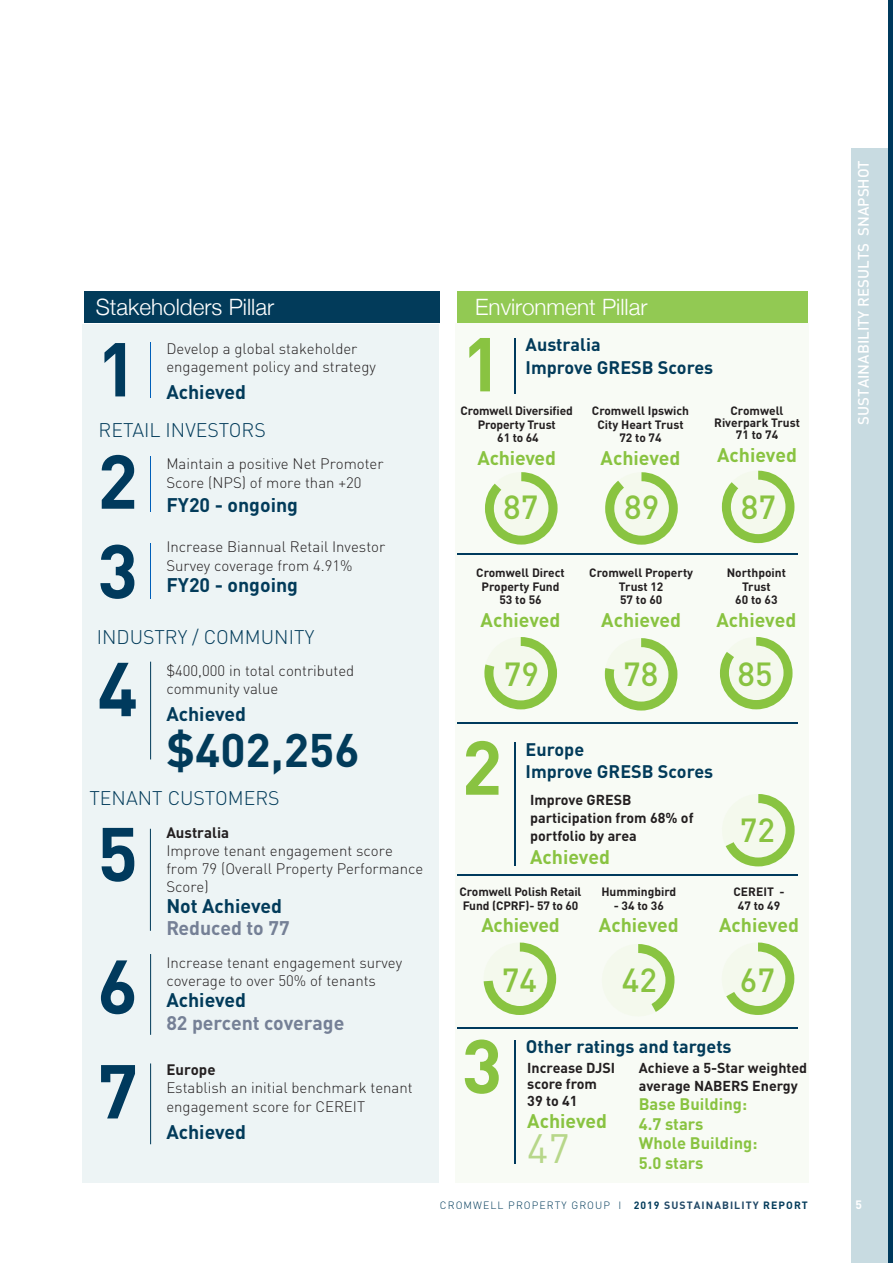
<style>
.page{position:relative;width:893px;height:1263px;background:#fff}
.page>*{position:absolute;margin:0;border:0;box-sizing:border-box;transform-origin:0 0}
.Paragraph_Style_1{font:700 75px "DINOT";color:#003a5d}
.Paragraph_Style_1-2{font:700 75px "DINOT";color:#89c341}
.Paragraph_Style_1-3{font:700 46.5px "DINOT";color:#023b5a}
.Paragraph_Style_1-4{font:40.5px "DINOT";color:#b7d78a}
.Paragraph_Style_1-5{font:500 33px "DINOT";color:#89c341}
.Heading_2{font:300 22.5px "Helvetica Neue";color:#fff}
.Paragraph_Style_1-6{font:700 19.5px "DINOT";color:#89c341}
.Paragraph_Style_1-7{font:700 19.5px/22.5px "DINOT";color:#023b5a}
.Paragraph_Style_1-8{font:300 19.5px "DINOT";color:#023b5a}
.Paragraph_Style_1-9{font:700 19.5px/22.5px "DINOT";color:#758096}
.MAIN_Body_text{font:700 18px/22.5px "DINOT";color:#023b5a}
.Paragraph_Style_1-10{font:700 16.5px/19.5px "DINOT";color:#89c341}
.Paragraph_Style_1-11{font:300 15px/18px "DIN";color:#231f20}
.Heading_2-2{font:500 15px "DIN";color:#fff}
.Paragraph_Style_1-12{font:700 14.25px/18px "DINOT";color:#231f20}
.Paragraph_Style_1-13{font:700 12px/13.5px "DINOT";color:#231f20;text-align:center}
.t1{font:700 12px "DIN";color:#fff}
.t2{font:300 10.5px "DIN";letter-spacing:.1em;color:#023b5a}
.s1{font-weight:700}
.s2{color:#758096}
.s3{color:#023b5a}
.s4{font-weight:700;color:#204765}
</style>
<div class="page">
<div style="left:82px;top:325px;width:357px;height:858px;background:#edf4f5"></div>
<div style="left:455px;top:323px;width:354px;height:860px;background:#f8fbf5"></div>
<hr style="left:150px;top:543px;width:1px;height:56px;background:#005fb9">
<hr style="left:150px;top:456px;width:1px;height:55px;background:#005fb9">
<hr style="left:150px;top:342px;width:1px;height:56px;background:#005fb9">
<div style="left:84px;top:292px;width:355px;height:31px;background:#023b5a"></div>
<hr style="left:150px;top:829px;width:1px;height:102px;background:#023b5a">
<hr style="left:150px;top:662px;width:1px;height:97px;background:#023b5a">
<hr style="left:150px;top:954px;width:1px;height:81px;background:#023b5a">
<hr style="left:150px;top:1063px;width:1px;height:81px;background:#023b5a">
<div style="left:457px;top:292px;width:350px;height:31px;background:#92c953"></div>
<svg style="left:485px;top:472px;width:73px;height:73px"></svg>
<div style="left:494px;top:481px;width:54px;height:55px;background:#f4f9ed;border-radius:50%"></div>
<hr style="left:515px;top:339px;width:1px;height:55px;background:#003a5d">
<hr style="left:457px;top:554px;width:340px;height:1px;background:#003a5d">
<hr style="left:457px;top:723px;width:340px;height:1px;background:#003a5d">
<hr style="left:457px;top:1028px;width:340px;height:1px;background:#003a5d">
<hr style="left:457px;top:875px;width:340px;height:1px;background:#003a5d">
<hr style="left:515px;top:1040px;width:1px;height:123px;background:#003a5d">
<hr style="left:515px;top:742px;width:1px;height:123px;background:#003a5d">
<svg style="left:605px;top:472px;width:73px;height:73px"></svg>
<div style="left:614px;top:481px;width:55px;height:55px;background:#f4f9ed;border-radius:50%"></div>
<svg style="left:725px;top:794px;width:70px;height:72px"></svg>
<div style="left:731px;top:803px;width:54px;height:54px;background:#f4f9ed;border-radius:50%"></div>
<svg style="left:722px;top:471px;width:72px;height:72px"></svg>
<div style="left:731px;top:480px;width:54px;height:54px;background:#f4f9ed;border-radius:50%"></div>
<svg style="left:484px;top:637px;width:73px;height:72px"></svg>
<div style="left:493px;top:646px;width:55px;height:54px;background:#f4f9ed;border-radius:50%"></div>
<svg style="left:605px;top:638px;width:72px;height:72px"></svg>
<div style="left:614px;top:647px;width:54px;height:54px;background:#f4f9ed;border-radius:50%"></div>
<svg style="left:720px;top:637px;width:72px;height:72px"></svg>
<div style="left:729px;top:645px;width:54px;height:55px;background:#f4f9ed;border-radius:50%"></div>
<svg style="left:483px;top:942px;width:73px;height:73px"></svg>
<div style="left:493px;top:951px;width:54px;height:55px;background:#f4f9ed;border-radius:50%"></div>
<svg style="left:638px;top:944px;width:36px;height:68px"></svg>
<div style="left:611px;top:953px;width:54px;height:54px;background:#f4f9ed;border-radius:50%"></div>
<svg style="left:726px;top:942px;width:68px;height:73px"></svg>
<div style="left:731px;top:951px;width:54px;height:55px;background:#f4f9ed;border-radius:50%"></div>
<div style="left:852px;top:149px;width:41px;height:1114px;background:#c8dbe1"></div>
<hr style="left:889px;top:0;width:4px;height:1263px;background:#003a5d">
<p class="Heading_2" style="left:96px;top:289px;width:180px">Stakeholders Pillar</p>
<p class="Paragraph_Style_1" style="left:97px;top:320px;width:42px">1</p>
<p class="Paragraph_Style_1-11" style="left:166px;top:340px;width:211px">Develop a global stakeholder engagement policy and strategy</p>
<p class="Paragraph_Style_1-7" style="left:166px;top:381px;width:81px">Achieved</p>
<p class="Paragraph_Style_1-8" style="left:99px;top:418px;width:169px">RETAIL INVESTORS</p>
<p class="Paragraph_Style_1" style="left:97px;top:433px;width:42px">2</p>
<p class="Paragraph_Style_1-11" style="left:166px;top:453px;width:219px;line-height:19.5px">Maintain a positive Net Promoter<br>Score (NPS) of more than +20</p>
<p class="Paragraph_Style_1-7" style="left:166px;top:493px;width:133px">FY20 - ongoing</p>
<p class="Paragraph_Style_1-11" style="left:166px;top:536px;width:220px;line-height:19.5px">Increase Biannual Retail Investor<br>Survey coverage from 4.91%</p>
<p class="Paragraph_Style_1-7" style="left:166px;top:573px;width:133px">FY20 - ongoing</p>
<p class="Paragraph_Style_1-8" style="left:97px;top:625px;width:219px">INDUSTRY / COMMUNITY</p>
<p class="Paragraph_Style_1" style="left:97px;top:522px;width:42px">3</p>
<p class="Paragraph_Style_1" style="left:97px;top:640px;width:42px">4</p>
<p class="Paragraph_Style_1-11" style="left:166px;top:661px;width:189px">$400,000 in total contributed community value</p>
<p class="Paragraph_Style_1-7" style="left:166px;top:702px;width:81px">Achieved</p>
<p class="Paragraph_Style_1-3" style="left:166px;top:720px;width:195px">$402,256</p>
<p class="Paragraph_Style_1-8" style="left:89px;top:786px;width:192px">TENANT CUSTOMERS</p>
<p class="Paragraph_Style_1" style="left:97px;top:805px;width:42px">5</p>
<p class="Paragraph_Style_1" style="left:97px;top:938px;width:42px">6</p>
<p class="Paragraph_Style_1" style="left:97px;top:1042px;width:42px">7</p>
<p class="Paragraph_Style_1-11" style="left:166px;top:823px;width:258px"><span class="s1">Australia<br></span>Improve tenant engagement score from 79 (Overall Property Performance<br>Score)</p>
<p class="Paragraph_Style_1-7" style="left:166px;top:894px;width:125px">Not Achieved<br><span class="s2">Reduced to 77</span></p>
<p class="Paragraph_Style_1-11" style="left:166px;top:953px;width:237px">Increase tenant engagement survey coverage to over 50% of tenants</p>
<p class="Paragraph_Style_1-9" style="left:166px;top:988px;width:180px"><span class="s3">Achieved<br></span>82 percent coverage</p>
<p class="Paragraph_Style_1-11" style="left:166px;top:1060px;width:248px"><span class="s1">Europe<br></span>Establish an initial benchmark tenant</p>
<p class="Paragraph_Style_1-11" style="left:166px;top:1098px;width:200px">engagement score for CEREIT</p>
<p class="Paragraph_Style_1-7" style="left:166px;top:1120px;width:81px">Achieved</p>
<p class="Heading_2" style="left:475px;top:289px;width:174px">Environment Pillar</p>
<p class="Paragraph_Style_1-2" style="left:462px;top:315px;width:42px">1</p>
<p class="MAIN_Body_text" style="left:526px;top:333px;width:189px">Australia<br>Improve GRESB Scores</p>
<p class="Paragraph_Style_1-13" style="left:460px;top:404px;width:114px">Cromwell Diversified<br>Property Trust<br>61 to 64</p>
<p class="Paragraph_Style_1-6" style="left:477px;top:445px;width:80px">Achieved</p>
<p class="Paragraph_Style_1-5" style="left:503px;top:486px;width:37px">87</p>
<p class="Paragraph_Style_1-13" style="left:592px;top:404px;width:99px">Cromwell Ipswich<br>City Heart Trust<br>72 to 74</p>
<p class="Paragraph_Style_1-6" style="left:601px;top:445px;width:81px">Achieved</p>
<p class="Paragraph_Style_1-5" style="left:624px;top:486px;width:37px">89</p>
<p class="Paragraph_Style_1-13" style="left:476px;top:566px;width:90px">Cromwell Direct<br>Property Fund<br>53 to 56</p>
<p class="Paragraph_Style_1-6" style="left:481px;top:607px;width:81px">Achieved</p>
<p class="Paragraph_Style_1-5" style="left:504px;top:653px;width:37px">79</p>
<p class="Paragraph_Style_1-13" style="left:589px;top:566px;width:105px">Cromwell Property<br>Trust 12<br>57 to 60</p>
<p class="Paragraph_Style_1-6" style="left:601px;top:607px;width:81px">Achieved</p>
<p class="Paragraph_Style_1-5" style="left:623px;top:653px;width:37px">78</p>
<p class="Paragraph_Style_1-13" style="left:714px;top:404px;width:87px;line-height:12px">Cromwell<br>Riverpark Trust<br>71 to 74</p>
<p class="Paragraph_Style_1-6" style="left:717px;top:442px;width:81px">Achieved</p>
<p class="Paragraph_Style_1-5" style="left:741px;top:486px;width:37px">87</p>
<p class="Paragraph_Style_1-13" style="left:727px;top:566px;width:61px">Northpoint<br>Trust<br>60 to 63</p>
<p class="Paragraph_Style_1-6" style="left:716px;top:607px;width:81px">Achieved</p>
<p class="Paragraph_Style_1-5" style="left:737px;top:653px;width:37px">85</p>
<p class="Paragraph_Style_1-2" style="left:462px;top:719px;width:42px">2</p>
<p class="MAIN_Body_text" style="left:526px;top:737px;width:189px">Europe<br>Improve GRESB Scores</p>
<p class="Paragraph_Style_1-12" style="left:530px;top:790px;width:165px">Improve GRESB participation from 68% of portfolio by area</p>
<p class="Paragraph_Style_1-6" style="left:530px;top:844px;width:81px">Achieved</p>
<p class="Paragraph_Style_1-13" style="left:460px;top:885px;width:123px;text-align:left">Cromwell Polish Retail<br>Fund (CPRF)- 57 to 60</p>
<p class="Paragraph_Style_1-6" style="left:481px;top:912px;width:80px">Achieved</p>
<p class="Paragraph_Style_1-5" style="left:502px;top:959px;width:37px">74</p>
<p class="Paragraph_Style_1-5" style="left:740px;top:809px;width:37px">72</p>
<p class="Paragraph_Style_1-13" style="left:733px;top:885px;width:53px">CEREIT -<br>47 to 49</p>
<p class="Paragraph_Style_1-6" style="left:719px;top:912px;width:81px">Achieved</p>
<p class="Paragraph_Style_1-5" style="left:740px;top:959px;width:37px">67</p>
<p class="Paragraph_Style_1-13" style="left:601px;top:885px;width:76px">Hummingbird</p>
<p class="Paragraph_Style_1-13" style="left:614px;top:898px;width:52px">- 34 to 36</p>
<p class="Paragraph_Style_1-6" style="left:599px;top:912px;width:81px">Achieved</p>
<p class="Paragraph_Style_1-5" style="left:622px;top:959px;width:37px">42</p>
<p class="Paragraph_Style_1-2" style="left:462px;top:1017px;width:42px">3</p>
<p class="MAIN_Body_text" style="left:526px;top:1034px;width:207px">Other ratings and targets</p>
<p class="Paragraph_Style_1-12" style="left:527px;top:1059px;width:89px;line-height:16.5px">Increase DJSI score from<br>39 to 41</p>
<p class="Paragraph_Style_1-6" style="left:527px;top:1108px;width:81px">Achieved</p>
<p class="Paragraph_Style_1-4" style="left:527px;top:1123px;width:44px">47</p>
<p class="Paragraph_Style_1-12" style="left:639px;top:1058px;width:170px">Achieve a 5-Star weighted average NABERS Energy</p>
<p class="Paragraph_Style_1-10" style="left:639px;top:1094px;width:120px">Base Building:<br>4.7 stars<br>Whole Building:<br>5.0 stars</p>
<p class="Heading_2-2" style="left:854px;top:425px;width:266px;rotate:-90deg">SUSTAINABILITY RESULTS SNAPSHOT</p>
<p class="Heading_2-2" style="left:855px;top:258px;width:99px;rotate:-90deg">CEO’S LETTER</p>
<p class="t2" style="left:440px;top:1199px;width:369px">CROMWELL PROPERTY GROUP I <span class="s1">2019</span> <span class="s4">SUSTAINABILITY</span> <span class="s1">REPORT</span></p>
<p class="t1" style="left:855px;top:1196px;width:8px">5</p>
</div>
